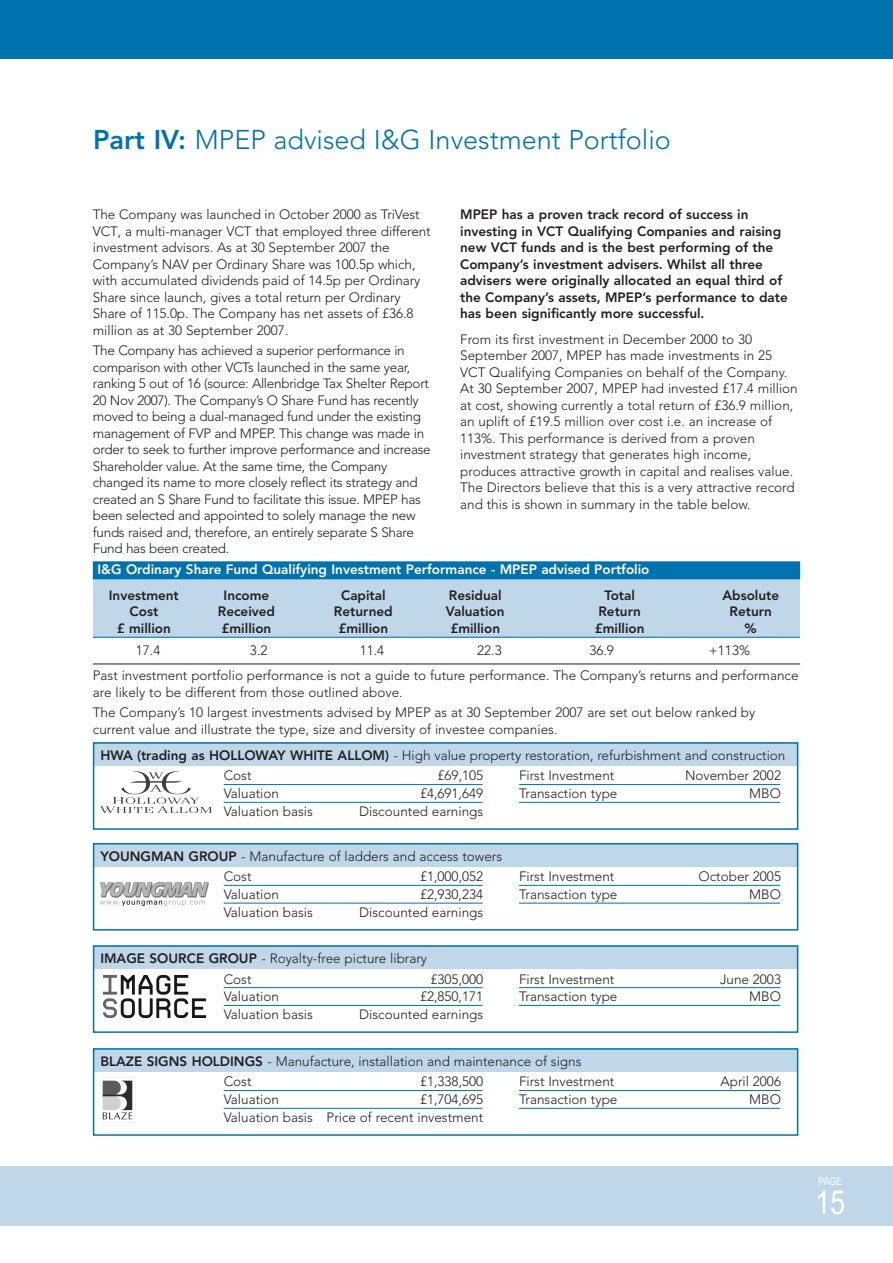
<style>
.page{position:relative;width:893px;height:1263px;background:#fff}
.page>*{position:absolute;margin:0;border:0;box-sizing:border-box;transform-origin:0 0}
.t1{font:33px "Arial Narrow";color:#fff}
.t2{font:300 27px "Avenir";color:#0073ae}
.t3{font:300 13.5px/16.5px "Avenir";color:#231f20}
.t4{font:300 13.5px/16.5px "Avenir";letter-spacing:-.02em;color:#231f20}
.t5{font:800 13.5px/16.5px "Avenir";color:#231f20}
.t6{font:800 13.5px/25.5px "Avenir";color:#fff}
.t7{font:10.5px "Arial Narrow";color:#fff}
.s1{font-weight:800}
.s2{color:#231f20}
</style>
<div class="page">
<div style="left:93px;top:579px;width:707px;height:59px;background:#c0d7ea"></div>
<div style="left:0;top:1166px;width:892px;height:60px;background:#c0d7ea"></div>
<div style="left:0;top:0;width:892px;height:59px;background:#0073ae"></div>
<div style="left:93px;top:946px;width:704px;height:23px;background:#c0d7ea"></div>
<div style="left:93px;top:843px;width:704px;height:24px;background:#c0d7ea"></div>
<div style="left:93px;top:742px;width:704px;height:24px;background:#c0d7ea"></div>
<hr style="left:519px;top:802px;width:261px;height:1px;background:#0073ae">
<hr style="left:224px;top:802px;width:258px;height:1px;background:#0073ae">
<hr style="left:519px;top:784px;width:261px;height:1px;background:#0073ae">
<hr style="left:224px;top:784px;width:258px;height:1px;background:#0073ae">
<img style="left:101px;top:772px;width:111px;height:41px">
<div style="left:93px;top:742px;width:705px;height:88px;border:2px solid #0073ae"></div>
<hr style="left:519px;top:903px;width:261px;height:1px;background:#0073ae">
<hr style="left:224px;top:903px;width:258px;height:1px;background:#0073ae">
<hr style="left:519px;top:885px;width:261px;height:1px;background:#0073ae">
<hr style="left:224px;top:885px;width:258px;height:1px;background:#0073ae">
<img style="left:100px;top:883px;width:108px;height:23px">
<div style="left:93px;top:843px;width:705px;height:88px;border:2px solid #0073ae"></div>
<hr style="left:519px;top:1005px;width:261px;height:1px;background:#0073ae">
<hr style="left:224px;top:1005px;width:258px;height:1px;background:#0073ae">
<hr style="left:519px;top:987px;width:261px;height:1px;background:#0073ae">
<hr style="left:224px;top:987px;width:258px;height:1px;background:#0073ae">
<img style="left:103px;top:975px;width:103px;height:43px">
<div style="left:93px;top:945px;width:705px;height:88px;border:2px solid #0073ae"></div>
<div style="left:93px;top:1048px;width:704px;height:24px;background:#c0d7ea"></div>
<hr style="left:519px;top:1108px;width:261px;height:1px;background:#0073ae">
<hr style="left:224px;top:1108px;width:258px;height:1px;background:#0073ae">
<hr style="left:519px;top:1090px;width:261px;height:1px;background:#0073ae">
<hr style="left:224px;top:1090px;width:258px;height:1px;background:#0073ae">
<img style="left:102px;top:1080px;width:31px;height:40px">
<div style="left:93px;top:1048px;width:705px;height:88px;border:2px solid #0073ae"></div>
<div style="left:93px;top:561px;width:707px;height:18px;background:#0073ae"></div>
<hr style="left:93px;top:637px;width:707px;height:1px;background:#0073ae">
<hr style="left:93px;top:664px;width:707px;height:1px;background:#231f20">
<p class="t2" style="left:93px;top:128px;width:579px"><span class="s1">Part IV:</span> MPEP advised I&amp;G Investment Portfolio</p>
<p class="t3" style="left:93px;top:207px;width:339px">The Company was launched in October 2000 as TriVest VCT, a multi-manager VCT that employed three different investment advisors. As at 30 September 2007 the Company’s NAV per Ordinary Share was 100.5p which, with accumulated dividends paid of 14.5p per Ordinary Share since launch, gives a total return per Ordinary Share of 115.0p. The Company has net assets of £36.8 million as at 30 September 2007.</p>
<p class="t4" style="left:93px;top:344px;width:339px">The Company has achieved a superior performance in comparison with other VCTs launched in the same year, ranking 5 out of 16 (source: Allenbridge Tax Shelter Report 20 Nov 2007). The Company’s O Share Fund has recently moved to being a dual-managed fund under the existing management of FVP and MPEP. This change was made in order to seek to further improve performance and increase Shareholder value. At the same time, the Company changed its name to more closely reflect its strategy and created an S Share Fund to facilitate this issue. MPEP has been selected and appointed to solely manage the new funds raised and, therefore, an entirely separate S Share Fund has been created.</p>
<p class="t5" style="left:460px;top:207px;width:329px">MPEP has a proven track record of success in investing in VCT Qualifying Companies and raising new VCT funds and is the best performing of the Company’s investment advisers. Whilst all three advisers were originally allocated an equal third of the Company’s assets, MPEP’s performance to date has been significantly more successful.</p>
<p class="t3" style="left:460px;top:332px;width:339px">From its first investment in December 2000 to 30<br>September 2007, MPEP has made investments in 25<br>VCT Qualifying Companies on behalf of the Company.<br>At 30 September 2007, MPEP had invested £17.4 million at cost, showing currently a total return of £36.9 million, an uplift of £19.5 million over cost i.e. an increase of 113%. This performance is derived from a proven investment strategy that generates high income, produces attractive growth in capital and realises value.<br>The Directors believe that this is a very attractive record and this is shown in summary in the table below.</p>
<p class="t6" style="left:109px;top:558px;width:542px;text-indent:-12px">I&amp;G Ordinary Share Fund Qualifying Investment Performance - MPEP advised Portfolio<br><span class="s2">Investment</span></p>
<p class="t5" style="left:223px;top:588px;width:47px">Income</p>
<p class="t5" style="left:341px;top:588px;width:46px">Capital</p>
<p class="t5" style="left:449px;top:588px;width:54px">Residual</p>
<p class="t5" style="left:604px;top:588px;width:32px">Total</p>
<p class="t5" style="left:722px;top:588px;width:58px">Absolute</p>
<p class="t5" style="left:129px;top:604px;width:30px">Cost</p>
<p class="t5" style="left:218px;top:604px;width:59px">Received</p>
<p class="t5" style="left:334px;top:604px;width:60px">Returned</p>
<p class="t5" style="left:446px;top:604px;width:60px">Valuation</p>
<p class="t5" style="left:598px;top:604px;width:44px">Return</p>
<p class="t5" style="left:729px;top:604px;width:44px">Return</p>
<p class="t5" style="left:117px;top:621px;width:56px">£ million</p>
<p class="t5" style="left:221px;top:621px;width:51px">£million</p>
<p class="t5" style="left:338px;top:621px;width:51px">£million</p>
<p class="t5" style="left:450px;top:621px;width:51px">£million</p>
<p class="t5" style="left:594px;top:621px;width:51px">£million</p>
<p class="t5" style="left:744px;top:621px;width:14px">%</p>
<p class="t3" style="left:136px;top:643px;width:26px">17.4</p>
<p class="t3" style="left:250px;top:643px;width:19px">3.2</p>
<p class="t3" style="left:360px;top:643px;width:26px">11.4</p>
<p class="t3" style="left:477px;top:643px;width:26px">22.3</p>
<p class="t3" style="left:589px;top:643px;width:26px">36.9</p>
<p class="t3" style="left:93px;top:638px;width:707px;line-height:25.5px;text-indent:616px">+113%<br>Past investment portfolio performance is not a guide to future performance. The Company’s returns and performance</p>
<p class="t3" style="left:93px;top:683px;width:664px;line-height:20.7px">are likely to be different from those outlined above.<br>The Company’s 10 largest investments advised by MPEP as at 30 September 2007 are set out below ranked by</p>
<p class="t3" style="left:93px;top:722px;width:466px">current value and illustrate the type, size and diversity of investee companies.</p>
<p class="t3" style="left:224px;top:746px;width:563px;line-height:20.5px;text-indent:-123px"><span class="s1">HWA (trading as HOLLOWAY WHITE ALLOM)</span> - High value property restoration, refurbishment and construction<br>Cost</p>
<p class="t3" style="left:437px;top:769px;width:47px">£69,105</p>
<p class="t3" style="left:519px;top:769px;width:97px">First Investment</p>
<p class="t3" style="left:685px;top:769px;width:97px">November 2002</p>
<p class="t3" style="left:224px;top:786px;width:57px">Valuation</p>
<p class="t3" style="left:420px;top:786px;width:65px">£4,691,649</p>
<p class="t3" style="left:519px;top:786px;width:100px">Transaction type</p>
<p class="t3" style="left:749px;top:786px;width:33px">MBO</p>
<p class="t3" style="left:224px;top:804px;width:91px">Valuation basis</p>
<p class="t3" style="left:359px;top:804px;width:125px">Discounted earnings</p>
<p class="t3" style="left:224px;top:847px;width:280px;line-height:20.5px;text-indent:-123px"><span class="s1">YOUNGMAN GROUP</span> - Manufacture of ladders and access towers<br>Cost</p>
<p class="t3" style="left:420px;top:869px;width:65px">£1,000,052</p>
<p class="t3" style="left:519px;top:869px;width:97px">First Investment</p>
<p class="t3" style="left:698px;top:869px;width:84px">October 2005</p>
<p class="t3" style="left:224px;top:887px;width:57px">Valuation</p>
<p class="t3" style="left:420px;top:887px;width:65px">£2,930,234</p>
<p class="t3" style="left:519px;top:887px;width:100px">Transaction type</p>
<p class="t3" style="left:749px;top:887px;width:33px">MBO</p>
<p class="t3" style="left:224px;top:905px;width:91px">Valuation basis</p>
<p class="t3" style="left:359px;top:905px;width:125px">Discounted earnings</p>
<p class="t3" style="left:224px;top:949px;width:205px;line-height:20.5px;text-indent:-123px"><span class="s1">IMAGE SOURCE GROUP</span> - Royalty-free picture library<br>Cost</p>
<p class="t3" style="left:430px;top:972px;width:54px">£305,000</p>
<p class="t3" style="left:519px;top:972px;width:97px">First Investment</p>
<p class="t3" style="left:720px;top:972px;width:62px">June 2003</p>
<p class="t3" style="left:224px;top:989px;width:57px">Valuation</p>
<p class="t3" style="left:420px;top:989px;width:65px">£2,850,171</p>
<p class="t3" style="left:519px;top:989px;width:100px">Transaction type</p>
<p class="t3" style="left:749px;top:989px;width:33px">MBO</p>
<p class="t3" style="left:224px;top:1007px;width:91px">Valuation basis</p>
<p class="t3" style="left:359px;top:1007px;width:125px">Discounted earnings</p>
<p class="t3" style="left:224px;top:1052px;width:359px;line-height:20.5px;text-indent:-123px"><span class="s1">BLAZE SIGNS HOLDINGS</span> - Manufacture, installation and maintenance of signs<br>Cost</p>
<p class="t3" style="left:420px;top:1075px;width:65px">£1,338,500</p>
<p class="t3" style="left:519px;top:1075px;width:97px">First Investment</p>
<p class="t3" style="left:720px;top:1075px;width:62px">April 2006</p>
<p class="t3" style="left:224px;top:1092px;width:57px">Valuation</p>
<p class="t3" style="left:420px;top:1092px;width:65px">£1,704,695</p>
<p class="t3" style="left:519px;top:1092px;width:100px">Transaction type</p>
<p class="t3" style="left:749px;top:1092px;width:33px">MBO</p>
<p class="t3" style="left:224px;top:1110px;width:261px">Valuation basis Price of recent investment</p>
<p class="t7" style="left:818px;top:1178px;width:25px">PAGE</p>
<p class="t1" style="left:815px;top:1190px;width:32px">15</p>
</div>
